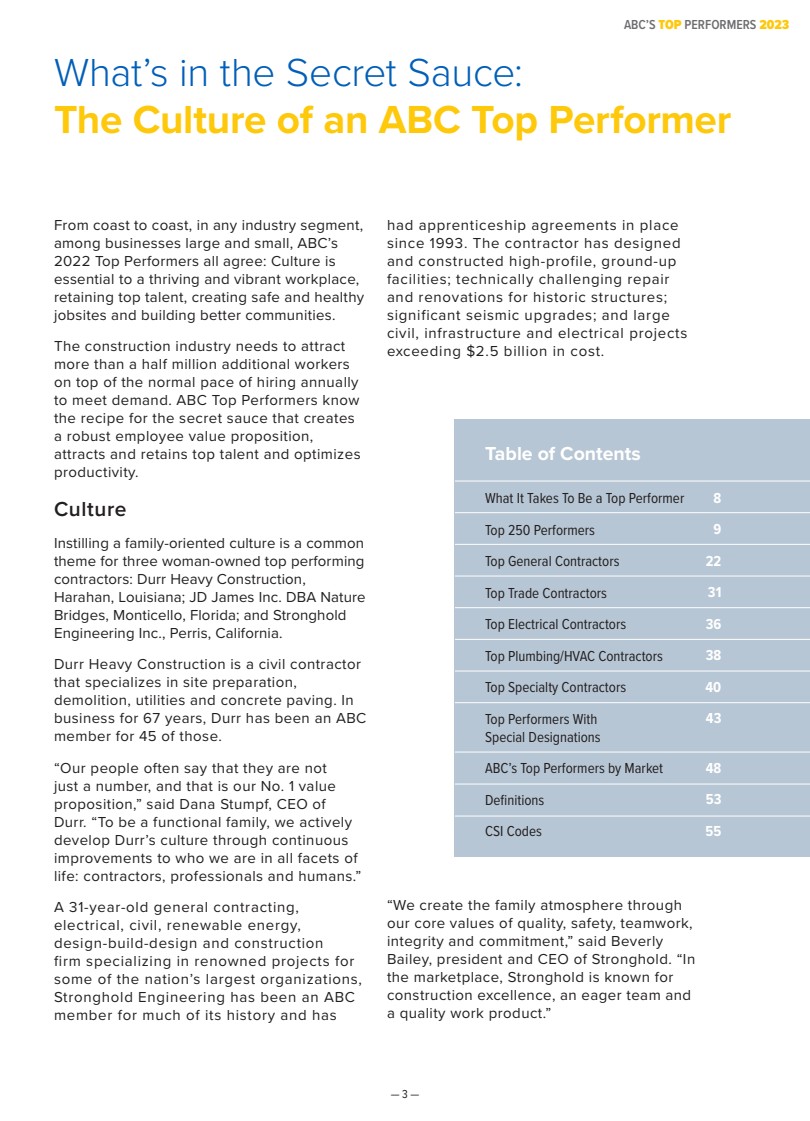
<style>
.page{position:relative;width:810px;height:1121px;background:#fff}
.page>*{position:absolute;margin:0;border:0;box-sizing:border-box;transform-origin:0 0}
.t1{font:700 40.5px "Proxima Nova";letter-spacing:-.005em;color:#fec80b}
.t2{font:300 40.5px "Proxima Nova";letter-spacing:-.01em;color:#005fb9}
.t3{font:600 21px "Proxima Nova";letter-spacing:.03em;color:#231f20}
.t4{font:700 19.5px "Proxima Nova";color:#fff}
.t5{font:15px/18px "Proxima Nova";letter-spacing:.03em;color:#231f20}
.t6{font:15px/18px "Proxima Nova";letter-spacing:.05em;color:#231f20}
.t7{font:15px/31.5px "Proxima Nova Cond";color:#231f20}
.t8{font:15px/18px "Proxima Nova";letter-spacing:.01em;color:#231f20}
.t9{font:700 15px/31.5px "Proxima Nova Cond";color:#fff;text-align:center}
.t10{font:600 13.5px "Proxima Nova Cond";color:#6c6d70}
.t11{font:12px "Proxima Nova Cond";color:#231f20}
.s1{font-weight:900;color:#fec80b}
</style>
<div class="page">
<div style="left:455px;top:419px;width:355px;height:438px;background:#b7c6d4"></div>
<hr style="left:455px;top:480px;width:355px;height:1px;background:#fff">
<hr style="left:455px;top:512px;width:355px;height:1px;background:#fff">
<hr style="left:455px;top:544px;width:355px;height:1px;background:#fff">
<hr style="left:455px;top:575px;width:355px;height:1px;background:#fff">
<hr style="left:455px;top:607px;width:355px;height:1px;background:#fff">
<hr style="left:455px;top:639px;width:355px;height:1px;background:#fff">
<hr style="left:455px;top:670px;width:355px;height:1px;background:#fff">
<hr style="left:455px;top:702px;width:355px;height:1px;background:#fff">
<hr style="left:455px;top:751px;width:355px;height:1px;background:#fff">
<hr style="left:455px;top:783px;width:355px;height:1px;background:#fff">
<hr style="left:455px;top:815px;width:355px;height:1px;background:#fff">
<p class="t10" style="left:624px;top:15px;width:167px">ABC’S <span class="s1">TOP</span> PERFORMERS <span class="s1">2023</span></p>
<h1 class="t2" style="left:54px;top:42px;width:471px">What’s in the Secret Sauce:</h1>
<h1 class="t1" style="left:54px;top:89px;width:679px">The Culture of an ABC Top Performer</h1>
<p class="t5" style="left:54px;top:215px;width:312px">From coast to coast, in any industry segment, among businesses large and small, ABC’s 2022 Top Performers all agree: Culture is essential to a thriving and vibrant workplace, retaining top talent, creating safe and healthy jobsites and building better communities.</p>
<p class="t5" style="left:54px;top:337px;width:308px">The construction industry needs to attract more than a half million additional workers on top of the normal pace of hiring annually to meet demand. ABC Top Performers know the recipe for the secret sauce that creates a robust employee value proposition, attracts and retains top talent and optimizes productivity.</p>
<h2 class="t3" style="left:54px;top:493px;width:74px">Culture</h2>
<p class="t8" style="left:54px;top:533px;width:313px">Instilling a family-oriented culture is a common theme for three woman-owned top performing contractors: Durr Heavy Construction, Harahan, Louisiana; JD James Inc. DBA Nature Bridges, Monticello, Florida; and Stronghold Engineering Inc., Perris, California.</p>
<p class="t5" style="left:54px;top:654px;width:314px">Durr Heavy Construction is a civil contractor that specializes in site preparation, demolition, utilities and concrete paving. In business for 67 years, Durr has been an ABC member for 45 of those.</p>
<p class="t5" style="left:54px;top:758px;width:309px">“Our people often say that they are not<br>just a number, and that is our No. 1 value proposition,” said Dana Stumpf, CEO of Durr. “To be a functional family, we actively develop Durr’s culture through continuous improvements to who we are in all facets of life: contractors, professionals and humans.”</p>
<p class="t6" style="left:54px;top:897px;width:310px">A 31-year-old general contracting, electrical, civil, renewable energy, design-build-design and construction<br>firm specializing in renowned projects for some of the nation’s largest organizations, Stronghold Engineering has been an ABC member for much of its history and has</p>
<p class="t6" style="left:387px;top:215px;width:302px">had apprenticeship agreements in place since 1993. The contractor has designed and constructed high-profile, ground-up facilities; technically challenging repair and renovations for historic structures; significant seismic upgrades; and large civil, infrastructure and electrical projects exceeding $2.5 billion in cost.</p>
<h3 class="t4" style="left:485px;top:439px;width:157px">Table of Contents</h3>
<p class="t7" style="left:485px;top:481px;width:201px">What It Takes To Be a Top Performer<br>Top 250 Performers<br>Top General Contractors<br>Top Trade Contractors<br>Top Electrical Contractors<br>Top Plumbing/HVAC Contractors<br>Top Specialty Contractors<br>Top Performers With</p>
<p class="t7" style="left:485px;top:720px;width:180px">Special Designations<br>ABC’s Top Performers by Market<br>Definitions<br>CSI Codes</p>
<p class="t9" style="left:706px;top:482px;width:17px">8<br>9<br>22<br>31<br>36<br>38<br>40<br>43</p>
<p class="t9" style="left:706px;top:752px;width:17px;text-align:justify">48<br>53<br>55</p>
<p class="t5" style="left:387px;top:895px;width:310px">“We create the family atmosphere through our core values of quality, safety, teamwork, integrity and commitment,” said Beverly Bailey, president and CEO of Stronghold. “In the marketplace, Stronghold is known for construction excellence, an eager team and a quality work product.”</p>
<p class="t11" style="left:391px;top:1085px;width:30px">— 3 —</p>
</div>
